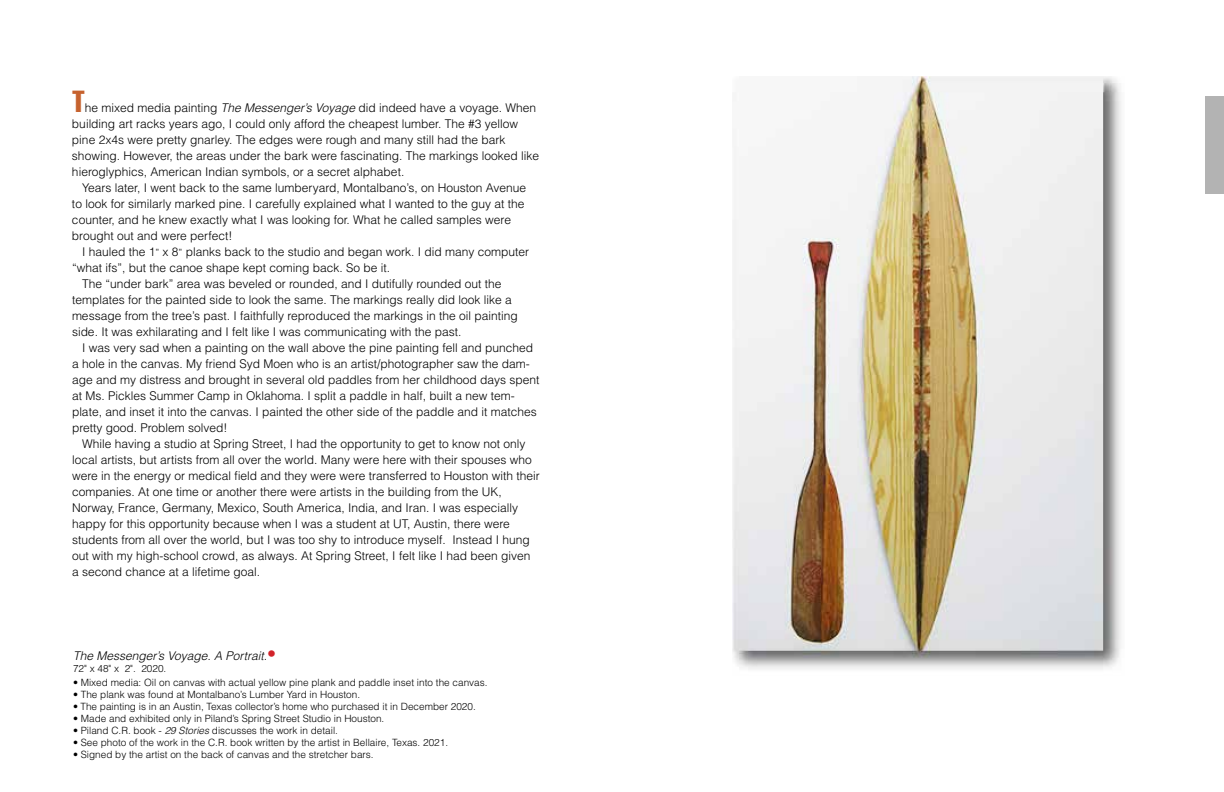
<style>
.page{position:relative;width:1224px;height:792px;background:#fff}
.page>*{position:absolute;margin:0;border:0;box-sizing:border-box;transform-origin:0 0}
.t1{font:extra-condensed 30px "Helvetica";color:#c6622e}
.t2{font:300 12px/16px "Helvetica";color:#000}
.t3{font:italic 300 12px "Helvetica";color:#000}
.t4{font:300 10px "Helvetica";color:#000}
.s1{font-style:italic}
.s2{font-size:10px}
.s3{font-style:normal;font-size:18px;color:#d2232a}
</style>
<div class="page">
<img style="left:732px;top:76px;width:389px;height:593px">
<div style="left:1206px;top:96px;width:18px;height:98px;background:#b3b3b3"></div>
<h1 class="t1" style="left:72px;top:82px;width:14px">T</h1>
<p class="t2" style="left:72px;top:99px;width:469px;text-indent:13px">he mixed media painting <span class="s1">The Messenger’s Voyage</span> did indeed have a voyage. When building art racks years ago, I could only afford the cheapest lumber. The #3 yellow pine 2x4s were pretty gnarley. The edges were rough and many still had the bark showing. However, the areas under the bark were fascinating. The markings looked like hieroglyphics, American Indian symbols, or a secret alphabet.</p>
<p class="t2" style="left:72px;top:179px;width:456px;text-indent:10px">Years later, I went back to the same lumberyard, Montalbano’s, on Houston Avenue to look for similarly marked pine. I carefully explained what I wanted to the guy at the counter, and he knew exactly what I was looking for. What he called samples were brought out and were perfect!</p>
<p class="t2" style="left:82px;top:243px;width:449px">I hauled the 1<span class="s2">”</span> x 8<span class="s2">”</span> planks back to the studio and began work. I did many computer</p>
<p class="t2" style="left:72px;top:259px;width:320px">“what ifs”, but the canoe shape kept coming back. So be it.</p>
<p class="t2" style="left:82px;top:275px;width:421px">The “under bark” area was beveled or rounded, and I dutifully rounded out the</p>
<p class="t2" style="left:72px;top:291px;width:441px">templates for the painted side to look the same. The markings really did look like a</p>
<p class="t2" style="left:72px;top:307px;width:447px">message from the tree’s past. I faithfully reproduced the markings in the oil painting</p>
<p class="t2" style="left:72px;top:323px;width:391px">side. It was exhilarating and I felt like I was communicating with the past.</p>
<p class="t2" style="left:82px;top:339px;width:453px">I was very sad when a painting on the wall above the pine painting fell and punched</p>
<p class="t2" style="left:72px;top:355px;width:459px">a hole in the canvas. My friend Syd Moen who is an artist/photographer saw the dam-</p>
<p class="t2" style="left:72px;top:371px;width:469px">age and my distress and brought in several old paddles from her childhood days spent</p>
<p class="t2" style="left:72px;top:387px;width:444px">at Ms. Pickles Summer Camp in Oklahoma. I split a paddle in half, built a new tem-</p>
<p class="t2" style="left:72px;top:403px;width:466px">plate, and inset it into the canvas. I painted the other side of the paddle and it matches</p>
<p class="t2" style="left:72px;top:419px;width:157px">pretty good. Problem solved!</p>
<p class="t2" style="left:82px;top:435px;width:445px">While having a studio at Spring Street, I had the opportunity to get to know not only</p>
<p class="t2" style="left:72px;top:451px;width:461px">local artists, but artists from all over the world. Many were here with their spouses who</p>
<p class="t2" style="left:72px;top:467px;width:469px">were in the energy or medical field and they were were transferred to Houston with their</p>
<p class="t2" style="left:72px;top:483px;width:431px">companies. At one time or another there were artists in the building from the UK,</p>
<p class="t2" style="left:72px;top:499px;width:448px">Norway, France, Germany, Mexico, South America, India, and Iran. I was especially</p>
<p class="t2" style="left:72px;top:515px;width:439px">happy for this opportunity because when I was a student at UT, Austin, there were</p>
<p class="t2" style="left:72px;top:531px;width:459px">students from all over the world, but I was too shy to introduce myself. Instead I hung</p>
<p class="t2" style="left:72px;top:547px;width:460px">out with my high-school crowd, as always. At Spring Street, I felt like I had been given</p>
<p class="t2" style="left:72px;top:563px;width:190px">a second chance at a lifetime goal.</p>
<p class="t3" style="left:73px;top:649px;width:205px">The Messenger’s Voyage. A Portrait.<span class="s3">•</span></p>
<p class="t4" style="left:73px;top:663px;width:95px">72" x 48" x 2". 2020.</p>
<p class="t4" style="left:73px;top:677px;width:416px">• Mixed media: Oil on canvas with actual yellow pine plank and paddle inset into the canvas.</p>
<p class="t4" style="left:73px;top:689px;width:289px">• The plank was found at Montalbano’s Lumber Yard in Houston.</p>
<p class="t4" style="left:73px;top:701px;width:404px">• The painting is in an Austin, Texas collector’s home who purchased it in December 2020.</p>
<p class="t4" style="left:73px;top:713px;width:313px">• Made and exhibited only in Piland’s Spring Street Studio in Houston.</p>
<p class="t4" style="left:73px;top:725px;width:267px">• Piland C.R. book - <span class="s1">29 Stories</span> discusses the work in detail.</p>
<p class="t4" style="left:73px;top:737px;width:377px">• See photo of the work in the C.R. book written by the artist in Bellaire, Texas. 2021.</p>
<p class="t4" style="left:73px;top:749px;width:302px">• Signed by the artist on the back of canvas and the stretcher bars.</p>
</div>
